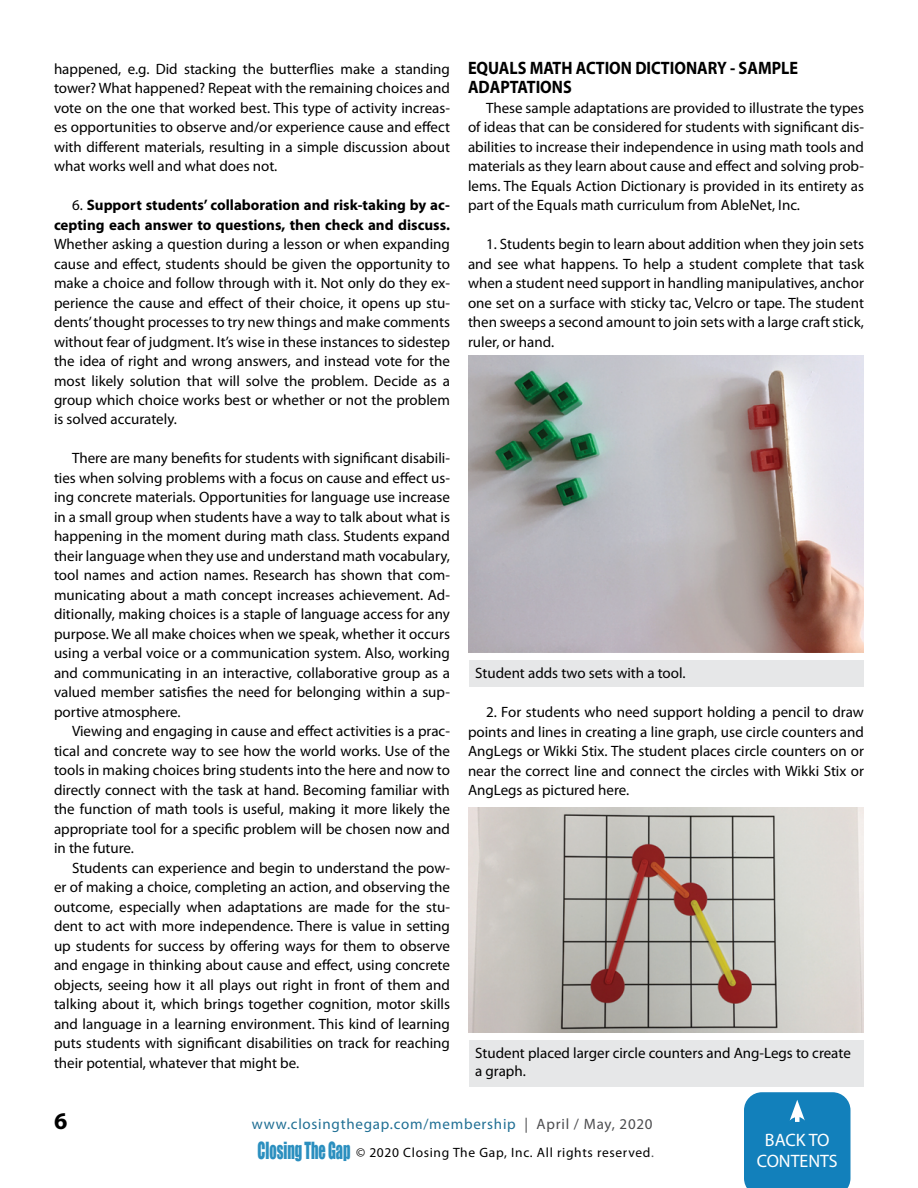
<style>
.page{position:relative;width:918px;height:1188px;background:#fff}
.page>*{position:absolute;margin:0;border:0;box-sizing:border-box;transform-origin:0 0}
.t1{font:700 24px "Myriad";color:#000}
.t2{font:700 18px/19.5px "Myriad";color:#000;scale:.9 1}
.t3{font:18px/21px "Myriad";color:#fff;text-align:center}
.t4{font:15px/19.5px "Myriad Pro";color:#000;text-align:justify}
.t5{font:700 15px/19.5px "Myriad Pro";color:#000;text-align:right}
.t6{font:15px "Myriad Pro";letter-spacing:.05em;color:#206f94}
.t7{font:13.5px "Myriad Pro";letter-spacing:.05em;color:#000}
.s1{font-weight:400}
.s2{color:#4d4d4f}
.s3{font-family:"Impact";font-size:21.75px;color:#2b8fbf}
</style>
<div class="page">
<div style="left:744px;top:1092px;width:106px;height:96px;background:#1280bb"></div>
<img style="left:468px;top:355px;width:396px;height:297px">
<div style="left:469px;top:660px;width:395px;height:27px;background:#e6e7e8"></div>
<img style="left:468px;top:807px;width:396px;height:225px">
<div style="left:469px;top:1040px;width:395px;height:47px;background:#e6e7e8"></div>
<p class="t4" style="left:54px;top:58px;width:398px">happened, e.g. Did stacking the butterflies make a standing tower? What happened? Repeat with the remaining choices and vote on the one that worked best. This type of activity increas&shy;es opportunities to observe and/or experience cause and effect with different materials, resulting in a simple discussion about what works well and what does not.</p>
<p class="t5" style="left:54px;top:195px;width:397px"><span class="s1">6.</span> Support students’ collaboration and risk-taking by ac&shy;cepting each answer to questions, then check and discuss.</p>
<p class="t4" style="left:54px;top:234px;width:398px">Whether asking a question during a lesson or when expanding cause and effect, students should be given the opportunity to make a choice and follow through with it. Not only do they ex&shy;perience the cause and effect of their choice, it opens up stu&shy;dents’ thought processes to try new things and make comments without fear of judgment. It’s wise in these instances to sidestep the idea of right and wrong answers, and instead vote for the most likely solution that will solve the problem. Decide as a group which choice works best or whether or not the problem is solved accurately.</p>
<p class="t4" style="left:54px;top:448px;width:398px;text-indent:18px">There are many benefits for students with significant disabili&shy;ties when solving problems with a focus on cause and effect us&shy;ing concrete materials. Opportunities for language use increase in a small group when students have a way to talk about what is happening in the moment during math class. Students expand their language when they use and understand math vocabulary, tool names and action names. Research has shown that com&shy;municating about a math concept increases achievement. Ad&shy;ditionally, making choices is a staple of language access for any purpose. We all make choices when we speak, whether it occurs using a verbal voice or a communication system. Also, working and communicating in an interactive, collaborative group as a valued member satisfies the need for belonging within a sup&shy;portive atmosphere.</p>
<p class="t4" style="left:54px;top:721px;width:398px;text-indent:18px">Viewing and engaging in cause and effect activities is a prac&shy;tical and concrete way to see how the world works. Use of the tools in making choices bring students into the here and now to directly connect with the task at hand. Becoming familiar with the function of math tools is useful, making it more likely the appropriate tool for a specific problem will be chosen now and in the future.</p>
<p class="t4" style="left:54px;top:858px;width:398px;text-indent:18px">Students can experience and begin to understand the pow&shy;er of making a choice, completing an action, and observing the outcome, especially when adaptations are made for the stu&shy;dent to act with more independence. There is value in setting up students for success by offering ways for them to observe and engage in thinking about cause and effect, using concrete objects, seeing how it all plays out right in front of them and talking about it, which brings together cognition, motor skills and language in a learning environment. This kind of learning puts students with significant disabilities on track for reaching their potential, whatever that might be.</p>
<p class="t2" style="left:468px;top:58px;width:368px">EQUALS MATH ACTION DICTIONARY - SAMPLE<br>ADAPTATIONS</p>
<p class="t4" style="left:468px;top:97px;width:398px;text-indent:18px">These sample adaptations are provided to illustrate the types of ideas that can be considered for students with significant dis&shy;abilities to increase their independence in using math tools and materials as they learn about cause and effect and solving prob&shy;lems. The Equals Action Dictionary is provided in its entirety as part of the Equals math curriculum from AbleNet, Inc.</p>
<p class="t4" style="left:468px;top:234px;width:398px;text-indent:18px">1. Students begin to learn about addition when they join sets and see what happens. To help a student complete that task when a student need support in handling manipulatives, anchor one set on a surface with sticky tac, Velcro or tape. The student then sweeps a second amount to join sets with a large craft stick, ruler, or hand.</p>
<p class="t4" style="left:475px;top:663px;width:212px">Student adds two sets with a tool.</p>
<p class="t4" style="left:468px;top:702px;width:398px;text-indent:18px">2. For students who need support holding a pencil to draw points and lines in creating a line graph, use circle counters and AngLegs or Wikki Stix. The student places circle counters on or near the correct line and connect the circles with Wikki Stix or AngLegs as pictured here.</p>
<p class="t4" style="left:475px;top:1043px;width:377px;line-height:18px">Student placed larger circle counters and Ang-Legs to create a graph.</p>
<h1 class="t1" style="left:54px;top:1109px;width:15px">6</h1>
<p class="t6" style="left:252px;top:1115px;width:402px">www.closingthegap.com/membership <span class="s2">| April / May, 2020</span></p>
<p class="t7" style="left:257px;top:1145px;width:398px"><span class="s3">ClosingTheGap</span> © 2020 Closing The Gap, Inc. All rights reserved<span class="s2">.</span></p>
<p class="t3" style="left:757px;top:1130px;width:83px">BACK TO<br>CONTENTS</p>
</div>
